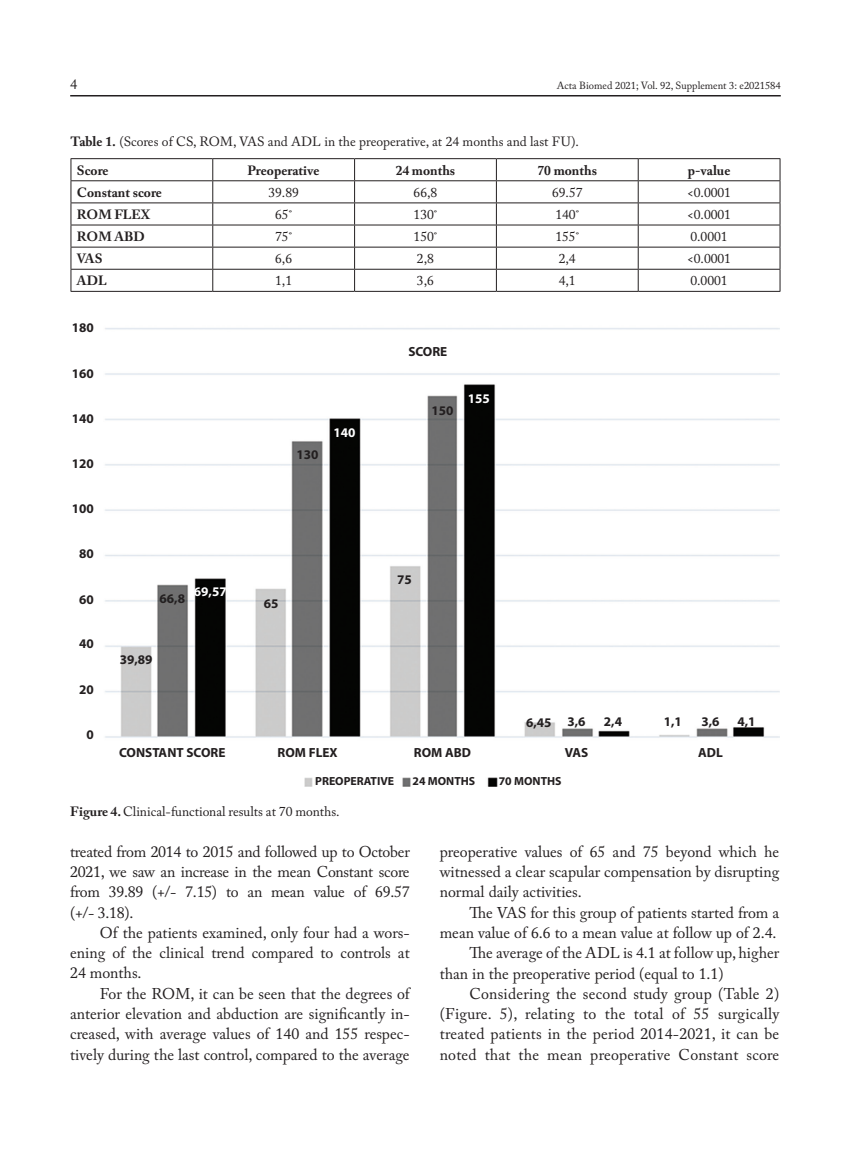
<style>
.page{position:relative;width:851px;height:1149px;background:#fff}
.page>*{position:absolute;margin:0;border:0;box-sizing:border-box;transform-origin:0 0}
.t1{font:15.75px/20.2px "Mattioli 1885";color:#231f20;text-align:justify}
.t2{font:14.25px "Mattioli 1885";color:#231f20}
.t3{font:13.5px/28.5px "Mattioli 1885";color:#231f20}
.t4{font:700 13.5px "Mattioli 1885";color:#231f20}
.t5{font:700 13.2px "Myriad Pro";color:#231f20}
.t6{font:700 13.2px "Myriad Pro";color:#fff}
.t7{font:700 11.7px "Myriad Pro";color:#231f20}
.t8{font:10.5px "Mattioli 1885";color:#231f20}
.s1{font-weight:700}
</style>
<div class="page">
<hr style="left:70px;top:95px;width:710px;height:1px;background:#231f20">
<hr style="left:71px;top:180px;width:142px;height:1px;background:#231f20">
<hr style="left:213px;top:180px;width:141px;height:1px;background:#231f20">
<hr style="left:354px;top:180px;width:142px;height:1px;background:#231f20">
<hr style="left:496px;top:180px;width:142px;height:1px;background:#231f20">
<hr style="left:638px;top:180px;width:142px;height:1px;background:#231f20">
<hr style="left:71px;top:202px;width:142px;height:1px;background:#231f20">
<hr style="left:213px;top:202px;width:141px;height:1px;background:#231f20">
<hr style="left:354px;top:202px;width:142px;height:1px;background:#231f20">
<hr style="left:496px;top:202px;width:142px;height:1px;background:#231f20">
<hr style="left:638px;top:202px;width:142px;height:1px;background:#231f20">
<hr style="left:71px;top:224px;width:142px;height:1px;background:#231f20">
<hr style="left:213px;top:224px;width:141px;height:1px;background:#231f20">
<hr style="left:354px;top:224px;width:142px;height:1px;background:#231f20">
<hr style="left:496px;top:224px;width:142px;height:1px;background:#231f20">
<hr style="left:638px;top:224px;width:142px;height:1px;background:#231f20">
<hr style="left:71px;top:247px;width:142px;height:1px;background:#231f20">
<hr style="left:213px;top:247px;width:141px;height:1px;background:#231f20">
<hr style="left:354px;top:247px;width:142px;height:1px;background:#231f20">
<hr style="left:496px;top:247px;width:142px;height:1px;background:#231f20">
<hr style="left:638px;top:247px;width:142px;height:1px;background:#231f20">
<hr style="left:71px;top:269px;width:142px;height:1px;background:#231f20">
<hr style="left:213px;top:269px;width:141px;height:1px;background:#231f20">
<svg style="left:212px;top:159px;width:1px;height:132px"></svg>
<hr style="left:354px;top:269px;width:142px;height:1px;background:#231f20">
<svg style="left:354px;top:159px;width:1px;height:132px"></svg>
<hr style="left:496px;top:269px;width:142px;height:1px;background:#231f20">
<svg style="left:496px;top:159px;width:1px;height:132px"></svg>
<hr style="left:638px;top:269px;width:142px;height:1px;background:#231f20">
<svg style="left:637px;top:159px;width:1px;height:132px"></svg>
<hr style="left:71px;top:158px;width:142px;height:1px;background:#231f20">
<hr style="left:213px;top:158px;width:141px;height:1px;background:#231f20">
<hr style="left:354px;top:158px;width:142px;height:1px;background:#231f20">
<hr style="left:496px;top:158px;width:142px;height:1px;background:#231f20">
<hr style="left:638px;top:158px;width:142px;height:1px;background:#231f20">
<svg style="left:71px;top:159px;width:1px;height:132px"></svg>
<svg style="left:779px;top:159px;width:1px;height:132px"></svg>
<hr style="left:71px;top:291px;width:142px;height:1px;background:#231f20">
<hr style="left:213px;top:291px;width:141px;height:1px;background:#231f20">
<hr style="left:354px;top:291px;width:142px;height:1px;background:#231f20">
<hr style="left:496px;top:291px;width:142px;height:1px;background:#231f20">
<hr style="left:638px;top:291px;width:142px;height:1px;background:#231f20">
<img style="left:105px;top:328px;width:674px;height:458px">
<p class="t2" style="left:70px;top:76px;width:9px">4</p>
<p class="t8" style="left:556px;top:79px;width:225px">Acta Biomed 2021; Vol. 92, Supplement 3: e2021584</p>
<p class="t3" style="left:77px;top:128px;width:503px;text-indent:-6px"><span class="s1">Table 1.</span> (Scores of CS, ROM, VAS and ADL in the preoperative, at 24 months and last FU).<br><span class="s1">Score</span></p>
<p class="t4" style="left:247px;top:162px;width:74px">Preoperative</p>
<p class="t4" style="left:395px;top:162px;width:61px">24 months</p>
<p class="t4" style="left:537px;top:162px;width:61px">70 months</p>
<p class="t4" style="left:687px;top:162px;width:44px">p-value</p>
<p class="t4" style="left:77px;top:184px;width:86px">Constant score</p>
<p class="t3" style="left:268px;top:178px;width:32px">39.89</p>
<p class="t3" style="left:413px;top:178px;width:25px">66,8</p>
<p class="t3" style="left:552px;top:178px;width:32px">69.57</p>
<p class="t3" style="left:687px;top:178px;width:45px">&lt;0.0001</p>
<p class="t4" style="left:77px;top:206px;width:75px">ROM FLEX</p>
<p class="t3" style="left:275px;top:200px;width:18px">65˚</p>
<p class="t3" style="left:413px;top:200px;width:25px">130˚</p>
<p class="t3" style="left:555px;top:200px;width:25px">140˚</p>
<p class="t3" style="left:687px;top:200px;width:45px">&lt;0.0001</p>
<p class="t4" style="left:77px;top:228px;width:69px">ROM ABD</p>
<p class="t3" style="left:275px;top:222px;width:18px">75˚</p>
<p class="t3" style="left:413px;top:222px;width:25px">150˚</p>
<p class="t3" style="left:555px;top:222px;width:25px">155˚</p>
<p class="t3" style="left:690px;top:222px;width:39px">0.0001</p>
<p class="t4" style="left:77px;top:250px;width:27px">VAS</p>
<p class="t3" style="left:275px;top:244px;width:18px">6,6</p>
<p class="t3" style="left:417px;top:244px;width:18px">2,8</p>
<p class="t3" style="left:558px;top:244px;width:18px">2,4</p>
<p class="t3" style="left:687px;top:244px;width:45px">&lt;0.0001</p>
<p class="t4" style="left:77px;top:272px;width:32px">ADL</p>
<p class="t3" style="left:275px;top:266px;width:18px">1,1</p>
<p class="t3" style="left:417px;top:266px;width:18px">3,6</p>
<p class="t3" style="left:558px;top:266px;width:18px">4,1</p>
<p class="t3" style="left:690px;top:266px;width:39px">0.0001</p>
<p class="t5" style="left:72px;top:319px;width:24px">180</p>
<p class="t5" style="left:72px;top:365px;width:24px">160</p>
<p class="t5" style="left:72px;top:410px;width:24px">140</p>
<p class="t5" style="left:72px;top:454px;width:24px">120</p>
<p class="t5" style="left:72px;top:499px;width:24px">100</p>
<p class="t5" style="left:79px;top:545px;width:16px">80</p>
<p class="t5" style="left:79px;top:590px;width:16px">60</p>
<p class="t5" style="left:79px;top:635px;width:16px">40</p>
<p class="t5" style="left:79px;top:680px;width:16px">20</p>
<p class="t5" style="left:86px;top:725px;width:9px">0</p>
<p class="t5" style="left:296px;top:445px;width:24px">130</p>
<p class="t6" style="left:333px;top:424px;width:24px">140</p>
<p class="t5" style="left:408px;top:342px;width:41px">SCORE</p>
<p class="t5" style="left:431px;top:402px;width:24px">150</p>
<p class="t6" style="left:467px;top:390px;width:24px">155</p>
<p class="t5" style="left:159px;top:589px;width:27px">66,8</p>
<p class="t6" style="left:194px;top:583px;width:34px">69,57</p>
<p class="t5" style="left:120px;top:650px;width:34px">39,89</p>
<p class="t5" style="left:263px;top:594px;width:16px">65</p>
<p class="t5" style="left:119px;top:744px;width:108px">CONSTANT SCORE</p>
<p class="t5" style="left:277px;top:744px;width:62px">ROM FLEX</p>
<p class="t5" style="left:397px;top:571px;width:16px">75</p>
<p class="t5" style="left:526px;top:714px;width:27px">6,45</p>
<p class="t5" style="left:567px;top:713px;width:20px">3,6</p>
<p class="t5" style="left:603px;top:713px;width:20px">2,4</p>
<p class="t5" style="left:663px;top:713px;width:20px">1,1</p>
<p class="t5" style="left:701px;top:713px;width:20px">3,6</p>
<p class="t5" style="left:737px;top:712px;width:20px">4,1</p>
<p class="t5" style="left:414px;top:744px;width:59px">ROM ABD</p>
<p class="t5" style="left:564px;top:744px;width:25px">VAS</p>
<p class="t5" style="left:698px;top:744px;width:26px">ADL</p>
<p class="t7" style="left:315px;top:772px;width:81px">PREOPERATIVE</p>
<p class="t7" style="left:412px;top:772px;width:64px">24 MONTHS</p>
<p class="t7" style="left:498px;top:772px;width:64px">70 MONTHS</p>
<p class="t3" style="left:70px;top:797px;width:271px"><span class="s1">Figure 4.</span> Clinical-functional results at 70 months.</p>
<p class="t1" style="left:70px;top:841px;width:341px">treated from 2014 to 2015 and followed up to October 2021, we saw an increase in the mean Constant score from 39.89 (+/- 7.15) to an mean value of 69.57 (+/- 3.18).</p>
<p class="t1" style="left:70px;top:922px;width:341px;text-indent:30px">Of the patients examined, only four had a wors&shy;ening of the clinical trend compared to controls at 24 months.</p>
<p class="t1" style="left:70px;top:983px;width:341px;text-indent:30px">For the ROM, it can be seen that the degrees of anterior elevation and abduction are significantly in&shy;creased, with average values of 140 and 155 respec&shy;tively during the last control, compared to the average</p>
<p class="t1" style="left:439px;top:841px;width:341px">preoperative values of 65 and 75 beyond which he witnessed a clear scapular compensation by disrupting normal daily activities.</p>
<p class="t1" style="left:469px;top:902px;width:311px">The VAS for this group of patients started from a</p>
<p class="t1" style="left:439px;top:922px;width:338px">mean value of 6.6 to a mean value at follow up of 2.4.</p>
<p class="t1" style="left:469px;top:942px;width:311px">The average of the ADL is 4.1 at follow up, higher</p>
<p class="t1" style="left:439px;top:963px;width:285px">than in the preoperative period (equal to 1.1)</p>
<p class="t1" style="left:469px;top:983px;width:311px">Considering the second study group (Table 2)</p>
<p class="t1" style="left:439px;top:1003px;width:341px">(Figure. 5), relating to the total of 55 surgically</p>
<p class="t1" style="left:439px;top:1023px;width:341px">treated patients in the period 2014-2021, it can be</p>
<p class="t1" style="left:439px;top:1044px;width:341px">noted that the mean preoperative Constant score</p>
</div>
